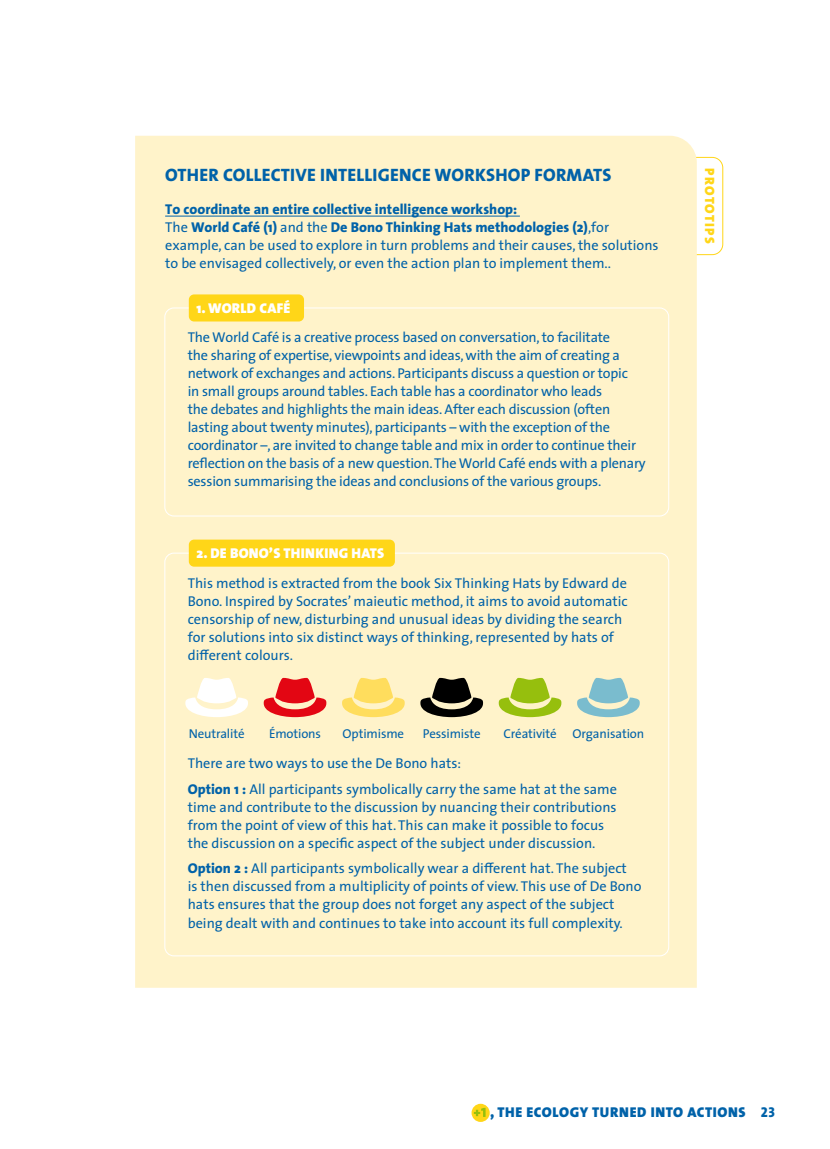
<style>
.page{position:relative;width:830px;height:1149px;background:#fff}
.page>*{position:absolute;margin:0;border:0;box-sizing:border-box;transform-origin:0 0}
.Chapô{font:800 18px "The Sans";letter-spacing:.015em;color:#0062a9}
.Chapô-2{font:14.25px/18px "The Sans";color:#0062a9}
.Chapô-3{font:800 14.25px "The Sans";color:#0062a9}
.Chapô-4{font:900 14.25px "The Sans";letter-spacing:.015em;color:#fff}
.t1{font:900 14.25px "The Sans";letter-spacing:.045em;color:#0062a9}
.Chapô-5{font:900 13.5px "The Sans";letter-spacing:.085em;color:#ffd618}
.Chapô-6{font:12.9px "The Sans";letter-spacing:-.01em;color:#0062a9}
.s1{font-weight:800}
.s2{font-family:"The Sans Extra Bold Caps";font-weight:400}
</style>
<div class="page">
<svg style="left:471px;top:1103px;width:18px;height:18px"></svg>
<svg style="left:473px;top:1107px;width:12px;height:9px"></svg>
<div style="left:668px;top:157px;width:54px;height:98px;border:1px solid #ffd618;border-radius:10px"></div>
<div style="left:135px;top:136px;width:561px;height:851px;background:#fff3ca"></div>
<hr style="left:165px;top:216px;width:354px;height:1px;background:#0062a9">
<div style="left:189px;top:539px;width:206px;height:27px;background:#ffd618;border-radius:5px"></div>
<svg style="left:183px;top:677px;width:67px;height:40px"></svg>
<svg style="left:261px;top:677px;width:67px;height:40px;background:#ef7367"></svg>
<svg style="left:340px;top:677px;width:66px;height:40px;background:#ffe68e"></svg>
<svg style="left:418px;top:677px;width:67px;height:40px;background:#76705d"></svg>
<svg style="left:496px;top:677px;width:67px;height:40px;background:#c6d764"></svg>
<svg style="left:574px;top:677px;width:67px;height:40px;background:#b7d5cc"></svg>
<div style="left:164px;top:307px;width:504px;height:209px;border:1px solid #fff;border-radius:9px"></div>
<div style="left:189px;top:294px;width:115px;height:27px;background:#ffd618;border-radius:5px"></div>
<p class="Chapô" style="left:165px;top:159px;width:447px">OTHER COLLECTIVE INTELLIGENCE WORKSHOP FORMATS</p>
<p class="Chapô-3" style="left:165px;top:197px;width:353px">To coordinate an entire collective intelligence workshop:</p>
<p class="Chapô-2" style="left:165px;top:217px;width:494px">The <span class="s1">World Café (1)</span> and the <span class="s1">De Bono Thinking Hats methodologies (2)</span>,for example, can be used to explore in turn problems and their causes, the solutions to be envisaged collectively, or even the action plan to implement them..</p>
<p class="Chapô-4" style="left:196px;top:295px;width:95px">1. WORLD CAFÉ</p>
<p class="Chapô-2" style="left:188px;top:327px;width:459px">The World Café is a creative process based on conversation, to facilitate<br>the sharing of expertise, viewpoints and ideas, with the aim of creating a network of exchanges and actions. Participants discuss a question or topic<br>in small groups around tables. Each table has a coordinator who leads<br>the debates and highlights the main ideas. After each discussion (often lasting about twenty minutes), participants – with the exception of the coordinator –, are invited to change table and mix in order to continue their reflection on the basis of a new question. The World Café ends with a plenary session summarising the ideas and conclusions of the various groups.</p>
<p class="Chapô-4" style="left:196px;top:540px;width:189px">2. DE BONO’S THINKING HATS</p>
<p class="Chapô-2" style="left:188px;top:573px;width:441px">This method is extracted from the book Six Thinking Hats by Edward de Bono. Inspired by Socrates’ maieutic method, it aims to avoid automatic censorship of new, disturbing and unusual ideas by dividing the search for solutions into six distinct ways of thinking, represented by hats of different colours.</p>
<p class="Chapô-6" style="left:189px;top:722px;width:57px">Neutralité</p>
<p class="Chapô-6" style="left:269px;top:722px;width:54px">Émotions</p>
<p class="Chapô-6" style="left:342px;top:722px;width:63px">Optimisme</p>
<p class="Chapô-6" style="left:422px;top:722px;width:60px">Pessimiste</p>
<p class="Chapô-6" style="left:503px;top:722px;width:55px">Créativité</p>
<p class="Chapô-6" style="left:572px;top:722px;width:73px">Organisation</p>
<p class="Chapô-2" style="left:188px;top:753px;width:275px">There are two ways to use the De Bono hats:</p>
<p class="Chapô-2" style="left:188px;top:779px;width:430px"><span class="s1">Option 1 :</span> All participants symbolically carry the same hat at the same time and contribute to the discussion by nuancing their contributions from the point of view of this hat. This can make it possible to focus the discussion on a specific aspect of the subject under discussion.</p>
<p class="Chapô-2" style="left:188px;top:858px;width:455px"><span class="s1">Option 2 :</span> All participants symbolically wear a different hat. The subject<br>is then discussed from a multiplicity of points of view. This use of De Bono hats ensures that the group does not forget any aspect of the subject being dealt with and continues to take into account its full complexity.</p>
<p class="Chapô-5" style="left:720px;top:168px;width:77px;rotate:90deg">PROTOTIPS</p>
<p class="t1" style="left:490px;top:1100px;width:286px">, THE ECOLOGY TURNED INTO ACTIONS <span class="s2">23</span></p>
</div>
